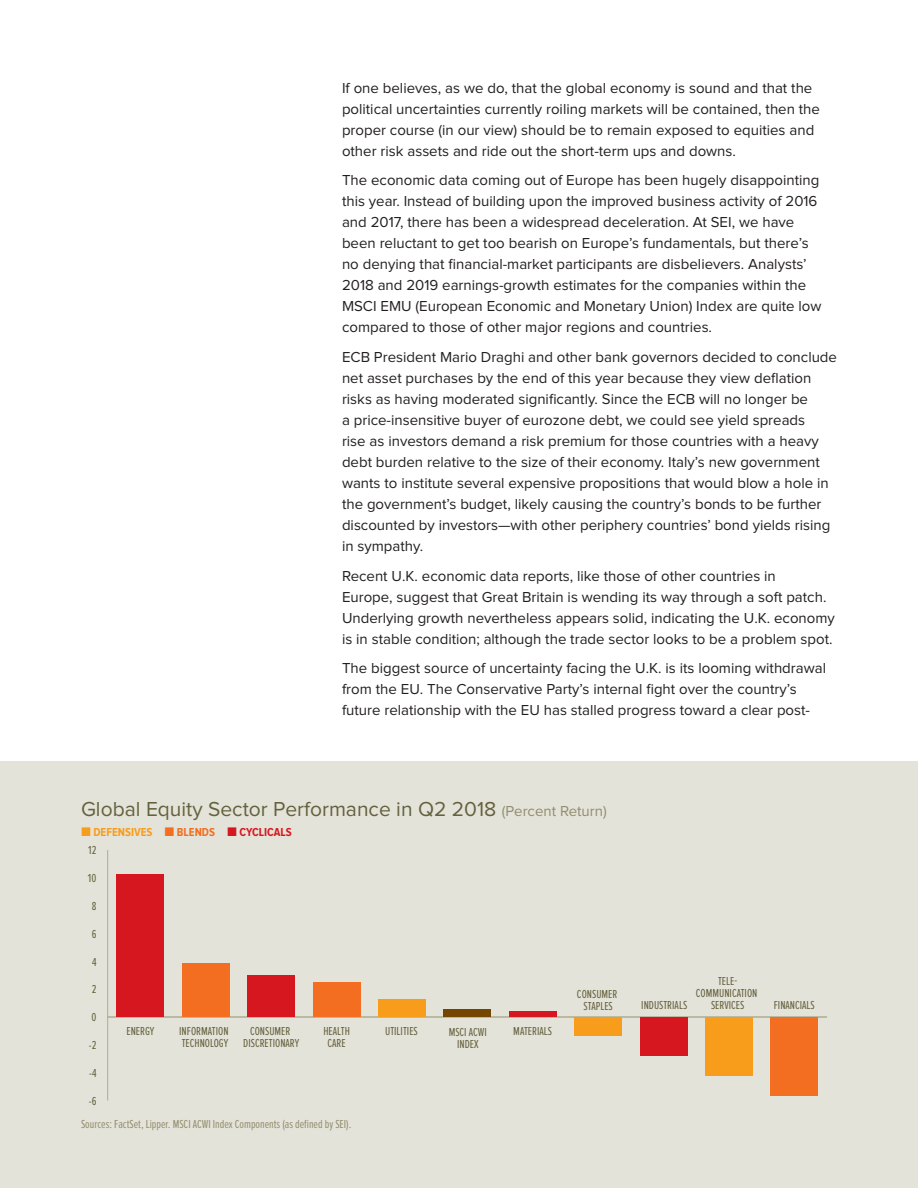
<style>
.page{position:relative;width:918px;height:1188px;background:#fff}
.page>*{position:absolute;margin:0;border:0;box-sizing:border-box;transform-origin:0 0}
.Head_sidebar{font:21px "Proxima Nova";color:#64613e}
.Body_Copy__10pt__R{font:15px/21px "Proxima Nova";color:#231f20}
.t1{font:12px/12px "Proxima Nova Ex Cn";color:#64613e;text-align:center}
.source{font:12px "Proxima Nova Ex Cn";color:#918d6e}
.Head_sidebar-2{font:700 12px "Proxima Nova Cond";color:#f89c1c}
.s1{font-size:15px;color:#918d6e}
.s2{font-size:15px}
.s3{font-size:15px;color:#f36e21}
.s4{color:#f36e21}
.s5{font-size:15px;color:#d7171f}
.s6{color:#d7171f}
</style>
<div class="page">
<div style="left:0;top:761px;width:918px;height:427px;background:#e4e3d9"></div>
<hr style="left:108px;top:1016px;width:719px;height:2px;background:#adac91">
<hr style="left:107px;top:850px;width:1px;height:250px;background:#adac91">
<div style="left:117px;top:874px;width:47px;height:143px;background:#d7171f"></div>
<div style="left:182px;top:963px;width:47px;height:54px;background:#f36e21"></div>
<div style="left:248px;top:976px;width:47px;height:41px;background:#d7171f"></div>
<div style="left:313px;top:982px;width:47px;height:35px;background:#f36e21"></div>
<div style="left:378px;top:999px;width:48px;height:18px;background:#f89c1c"></div>
<div style="left:444px;top:1010px;width:47px;height:7px;background:#744600"></div>
<div style="left:509px;top:1011px;width:47px;height:6px;background:#d7171f"></div>
<div style="left:575px;top:1017px;width:47px;height:18px;background:#f89c1c"></div>
<div style="left:640px;top:1017px;width:47px;height:38px;background:#d7171f"></div>
<div style="left:705px;top:1017px;width:47px;height:59px;background:#f89c1c"></div>
<div style="left:771px;top:1017px;width:47px;height:78px;background:#f36e21"></div>
<p class="Body_Copy__10pt__R" style="left:342px;top:78px;width:480px">If one believes, as we do, that the global economy is sound and that the political uncertainties currently roiling markets will be contained, then the proper course (in our view) should be to remain exposed to equities and other risk assets and ride out the short-term ups and downs.</p>
<p class="Body_Copy__10pt__R" style="left:342px;top:171px;width:481px">The economic data coming out of Europe has been hugely disappointing this year. Instead of building upon the improved business activity of 2016 and 2017, there has been a widespread deceleration. At SEI, we have been reluctant to get too bearish on Europe’s fundamentals, but there’s no denying that financial-market participants are disbelievers. Analysts’ 2018 and 2019 earnings-growth estimates for the companies within the MSCI EMU (European Economic and Monetary Union) Index are quite low compared to those of other major regions and countries.</p>
<p class="Body_Copy__10pt__R" style="left:342px;top:347px;width:497px">ECB President Mario Draghi and other bank governors decided to conclude net asset purchases by the end of this year because they view deflation risks as having moderated significantly. Since the ECB will no longer be<br>a price-insensitive buyer of eurozone debt, we could see yield spreads<br>rise as investors demand a risk premium for those countries with a heavy debt burden relative to the size of their economy. Italy’s new government wants to institute several expensive propositions that would blow a hole in the government’s budget, likely causing the country’s bonds to be further discounted by investors—with other periphery countries’ bond yields rising in sympathy.</p>
<p class="Body_Copy__10pt__R" style="left:342px;top:566px;width:494px">Recent U.K. economic data reports, like those of other countries in<br>Europe, suggest that Great Britain is wending its way through a soft patch.<br>Underlying growth nevertheless appears solid, indicating the U.K. economy is in stable condition; although the trade sector looks to be a problem spot.</p>
<p class="Body_Copy__10pt__R" style="left:342px;top:659px;width:486px">The biggest source of uncertainty facing the U.K. is its looming withdrawal from the EU. The Conservative Party’s internal fight over the country’s future relationship with the EU has stalled progress toward a clear post-</p>
<p class="Head_sidebar" style="left:81px;top:800px;width:527px">Global Equity Sector Performance in Q2 2018 <span class="s1">(Percent Return)</span></p>
<p class="Head_sidebar-2" style="left:81px;top:825px;width:212px"><span class="s2">■</span> DEFENSIVES <span class="s3">■</span> <span class="s4">BLENDS</span> <span class="s5">■</span> <span class="s6">CYCLICALS</span></p>
<p class="t1" style="left:88px;top:845px;width:10px">12</p>
<p class="t1" style="left:88px;top:872px;width:10px">10</p>
<p class="t1" style="left:92px;top:900px;width:6px">8</p>
<p class="t1" style="left:92px;top:928px;width:6px">6</p>
<p class="t1" style="left:92px;top:956px;width:6px">4</p>
<p class="t1" style="left:92px;top:984px;width:6px">2</p>
<p class="t1" style="left:91px;top:1012px;width:6px">0</p>
<p class="t1" style="left:89px;top:1039px;width:9px">-2</p>
<p class="t1" style="left:89px;top:1067px;width:9px">-4</p>
<p class="t1" style="left:89px;top:1095px;width:9px">-6</p>
<p class="t1" style="left:127px;top:1025px;width:29px">ENERGY</p>
<p class="t1" style="left:250px;top:1025px;width:42px">CONSUMER</p>
<p class="t1" style="left:385px;top:1025px;width:34px">UTILITIES</p>
<p class="t1" style="left:243px;top:1037px;width:57px">DISCRETIONARY</p>
<p class="t1" style="left:179px;top:1025px;width:51px;text-align:left">INFORMATION<br>TECHNOLOGY</p>
<p class="t1" style="left:323px;top:1025px;width:28px">HEALTH<br>CARE</p>
<p class="source" style="left:81px;top:1117px;width:272px">Sources: FactSet, Lipper. MSCI ACWI Index Components (as defined by SEI).</p>
<p class="t1" style="left:449px;top:1027px;width:40px">MSCI ACWI<br>INDEX</p>
<p class="t1" style="left:513px;top:1025px;width:40px">MATERIALS</p>
<p class="t1" style="left:577px;top:988px;width:42px">CONSUMER<br>STAPLES</p>
<p class="t1" style="left:641px;top:999px;width:47px">INDUSTRIALS</p>
<p class="t1" style="left:696px;top:975px;width:63px">TELE-<br>COMMUNICATION<br>SERVICES</p>
<p class="t1" style="left:774px;top:999px;width:43px">FINANCIALS</p>
</div>
